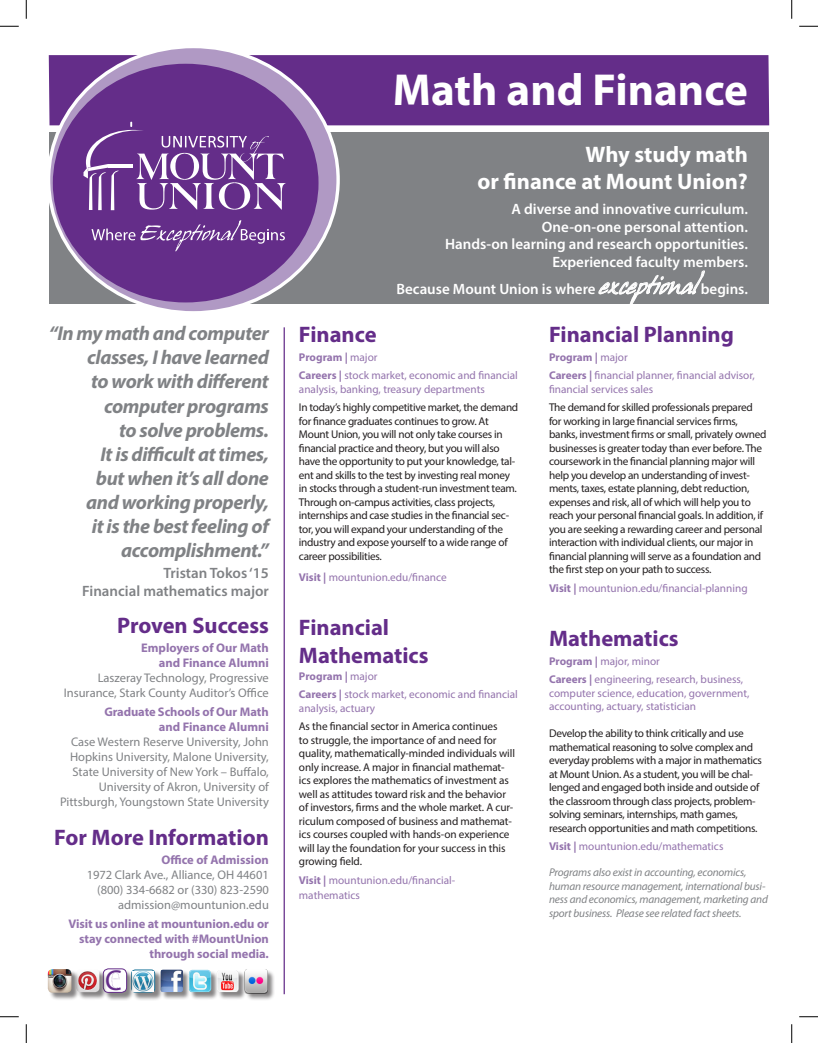
<style>
.page{position:relative;width:818px;height:1043px;background:#fff}
.page>*{position:absolute;margin:0;border:0;box-sizing:border-box;transform-origin:0 0}
.t1{font:700 45px "Myriad Pro";color:#fff}
.t2{font:28.88px "Myriad Pro";color:#642d89}
.t3{font:700 22.5px "Myriad Pro";color:#642d89}
.t4{font:700 22.5px "Myriad Pro";color:#fff}
.t5{font:italic 700 20px/24px "Myriad Pro";letter-spacing:-.02em;color:#808285;text-align:right}
.t6{font:600 15px "Myriad Pro";color:#fff}
.t7{font:600 15px "Myriad Pro";color:#808285}
.t8{font:12.5px/15px "Myriad Pro";color:#808285;text-align:right}
.t9{font:700 12.5px/15px "Myriad Pro";letter-spacing:-.005em;color:#9474ad;text-align:right}
.Body_Text{font:11.25px/13.5px "Myriad Pro";letter-spacing:-.025em;color:#231f20}
.Body_Text-2{font:11.25px/13.5px "Myriad Pro";color:#9474ad}
.t10{font:italic 11.25px/13.5px "Myriad Pro";letter-spacing:-.015em;color:#808285}
.t11{font:700 11.25px "Myriad Pro";letter-spacing:-.005em;color:#9474ad}
.s1{font-family:"Hans Hand";font-weight:400;font-size:22.5px}
.s2{font-weight:400}
.s3{font-weight:700}
</style>
<div class="page">
<hr style="left:283px;top:327px;width:2px;height:667px;background:#642d89">
<div style="left:49px;top:132px;width:719px;height:172px;background:#808285"></div>
<div style="left:49px;top:55px;width:720px;height:70px;background:#642d89"></div>
<svg style="left:598px;top:270px;width:107px;height:34px"></svg>
<div style="left:161px;top:969px;width:115px;height:32px;background:#231f20;opacity:.55"></div>
<img style="left:164px;top:969px;width:19px;height:23px">
<img style="left:189px;top:969px;width:22px;height:23px">
<img style="left:217px;top:970px;width:22px;height:22px">
<img style="left:243px;top:969px;width:25px;height:25px">
<div style="left:132px;top:969px;width:32px;height:32px;background:#231f20;opacity:.55"></div>
<div style="left:131px;top:969px;width:24px;height:23px;border:1px solid #1c759b;border-radius:4px"></div>
<img style="left:135px;top:971px;width:18px;height:20px">
<div style="left:104px;top:969px;width:31px;height:31px;background:#231f20;opacity:.55"></div>
<div style="left:103px;top:968px;width:24px;height:24px;background:#fff;border-radius:5px"></div>
<div style="left:103px;top:968px;width:24px;height:24px;border:1px solid #642d89;border-radius:5px"></div>
<svg style="left:111px;top:972px;width:9px;height:16px"></svg>
<div style="left:77px;top:969px;width:31px;height:31px;background:#231f20;opacity:.55"></div>
<img style="left:80px;top:969px;width:19px;height:23px">
<div style="left:48px;top:969px;width:32px;height:32px;background:#231f20;opacity:.55"></div>
<img style="left:48px;top:969px;width:23px;height:23px">
<svg style="left:49px;top:47px;width:289px;height:266px;background:#b7a2c9"></svg>
<div style="left:53px;top:64px;width:265px;height:238px;background:#642d89;border-radius:50%"></div>
<svg style="left:91px;top:220px;width:194px;height:31px"></svg>
<svg style="left:83px;top:122px;width:202px;height:88px"></svg>
<svg style="left:0;top:25px;width:19px;height:2px"></svg>
<svg style="left:799px;top:25px;width:19px;height:2px"></svg>
<svg style="left:0;top:1016px;width:19px;height:1px"></svg>
<svg style="left:799px;top:1016px;width:19px;height:1px"></svg>
<svg style="left:25px;top:0;width:2px;height:19px"></svg>
<svg style="left:25px;top:1024px;width:2px;height:18px"></svg>
<svg style="left:791px;top:0;width:1px;height:19px"></svg>
<svg style="left:791px;top:1024px;width:1px;height:18px"></svg>
<p class="t5" style="left:49px;top:321px;width:222px">“In my math and computer classes, I have learned</p>
<p class="t5" style="left:91px;top:369px;width:179px">to work with different</p>
<p class="t5" style="left:104px;top:393px;width:166px">computer programs</p>
<p class="t5" style="left:119px;top:417px;width:151px">to solve problems.</p>
<p class="t5" style="left:100px;top:441px;width:170px">It is difficult at times,</p>
<p class="t5" style="left:96px;top:465px;width:174px">but when it’s all done</p>
<p class="t5" style="left:86px;top:489px;width:184px">and working properly,</p>
<p class="t5" style="left:92px;top:513px;width:179px">it is the best feeling of</p>
<p class="t5" style="left:121px;top:537px;width:149px">accomplishment.”</p>
<p class="t7" style="left:163px;top:563px;width:107px">Tristan Tokos ‘15</p>
<p class="t7" style="left:82px;top:581px;width:188px">Financial mathematics major</p>
<p class="t3" style="left:117px;top:611px;width:153px">Proven Success</p>
<p class="t9" style="left:141px;top:640px;width:129px">Employers of Our Math</p>
<p class="t9" style="left:159px;top:655px;width:111px">and Finance Alumni</p>
<p class="t8" style="left:98px;top:670px;width:173px">Laszeray Technology, Progressive</p>
<p class="t8" style="left:64px;top:685px;width:207px">Insurance, Stark County Auditor’s Office</p>
<p class="t9" style="left:104px;top:703px;width:166px">Graduate Schools of Our Math</p>
<p class="t9" style="left:159px;top:718px;width:111px">and Finance Alumni</p>
<p class="t8" style="left:70px;top:734px;width:200px">Case Western Reserve University, John Hopkins University, Malone University, State University of New York – Buffalo, University of Akron, University of</p>
<p class="t8" style="left:60px;top:794px;width:210px">Pittsburgh, Youngstown State University</p>
<p class="t3" style="left:54px;top:823px;width:216px">For More Information</p>
<p class="t9" style="left:161px;top:852px;width:109px">Office of Admission</p>
<p class="t8" style="left:87px;top:867px;width:184px">1972 Clark Ave., Alliance, OH 44601</p>
<p class="t8" style="left:97px;top:882px;width:173px">(800) 334-6682 or (330) 823-2590</p>
<p class="t8" style="left:118px;top:897px;width:152px">admission@mountunion.edu</p>
<p class="t9" style="left:69px;top:915px;width:202px">Visit us online at mountunion.edu or stay connected with #MountUnion through social media.</p>
<p class="t2" style="left:105px;top:962px;width:18px">C</p>
<p class="t1" style="left:393px;top:60px;width:356px">Math and Finance</p>
<p class="t4" style="left:585px;top:140px;width:164px">Why study math</p>
<p class="t4" style="left:477px;top:167px;width:272px">or finance at Mount Union?</p>
<p class="t6" style="left:511px;top:199px;width:238px">A diverse and innovative curriculum.</p>
<p class="t6" style="left:542px;top:217px;width:207px">One-on-one personal attention.</p>
<p class="t6" style="left:445px;top:234px;width:304px">Hands-on learning and research opportunities.</p>
<p class="t6" style="left:552px;top:252px;width:197px">Experienced faculty members.</p>
<p class="t6" style="left:396px;top:279px;width:353px">Because Mount Union is where <span class="s1">exceptional</span> begins.</p>
<p class="t3" style="left:549px;top:320px;width:186px">Financial Planning</p>
<p class="t11" style="left:549px;top:350px;width:80px">Program | <span class="s2">major</span></p>
<p class="Body_Text-2" style="left:549px;top:368px;width:207px"><span class="s3">Careers |</span> financial planner, financial advisor, financial services sales</p>
<p class="Body_Text" style="left:549px;top:400px;width:219px">The demand for skilled professionals prepared for working in large financial services firms, banks, investment firms or small, privately owned businesses is greater today than ever before. The coursework in the financial planning major will help you develop an understanding of invest&shy;ments, taxes, estate planning, debt reduction, expenses and risk, all of which will help you to reach your personal financial goals. In addition, if you are seeking a rewarding career and personal interaction with individual clients, our major in financial planning will serve as a foundation and the first step on your path to success.</p>
<p class="Body_Text-2" style="left:549px;top:581px;width:200px"><span class="s3">Visit |</span> mountunion.edu/financial-planning</p>
<p class="t3" style="left:549px;top:623px;width:131px">Mathematics</p>
<p class="Body_Text-2" style="left:549px;top:653px;width:112px"><span class="s3">Program |</span> major, minor</p>
<p class="Body_Text-2" style="left:549px;top:672px;width:202px"><span class="s3">Careers |</span> engineering, research, business, computer science, education, government, accounting, actuary, statistician</p>
<p class="Body_Text" style="left:549px;top:726px;width:214px">Develop the ability to think critically and use mathematical reasoning to solve complex and everyday problems with a major in mathematics at Mount Union. As a student, you will be chal&shy;lenged and engaged both inside and outside of the classroom through class projects, problem&shy;solving seminars, internships, math games, research opportunities and math competitions.</p>
<p class="Body_Text-2" style="left:549px;top:839px;width:176px"><span class="s3">Visit |</span> mountunion.edu/mathematics</p>
<p class="t10" style="left:549px;top:865px;width:220px">Programs also exist in accounting, economics, human resource management, international busi&shy;ness and economics, management, marketing and sport business. Please see related fact sheets.</p>
<p class="t3" style="left:299px;top:320px;width:79px">Finance</p>
<p class="t11" style="left:299px;top:350px;width:80px">Program | <span class="s2">major</span></p>
<p class="Body_Text-2" style="left:299px;top:368px;width:220px"><span class="s3">Careers |</span> stock market, economic and financial analysis, banking, treasury departments</p>
<p class="Body_Text" style="left:299px;top:400px;width:221px">In today’s highly competitive market, the demand for finance graduates continues to grow. At Mount Union, you will not only take courses in financial practice and theory, but you will also have the opportunity to put your knowledge, tal&shy;ent and skills to the test by investing real money in stocks through a student-run investment team.<br>Through on-campus activities, class projects, internships and case studies in the financial sec&shy;tor, you will expand your understanding of the industry and expose yourself to a wide range of career possibilities.</p>
<p class="Body_Text-2" style="left:299px;top:570px;width:149px"><span class="s3">Visit |</span> mountunion.edu/finance</p>
<p class="t3" style="left:299px;top:613px;width:92px">Financial</p>
<p class="t3" style="left:299px;top:640px;width:131px">Mathematics</p>
<p class="t11" style="left:299px;top:668px;width:80px">Program | <span class="s2">major</span></p>
<p class="Body_Text-2" style="left:299px;top:687px;width:220px"><span class="s3">Careers |</span> stock market, economic and financial analysis, actuary</p>
<p class="Body_Text" style="left:299px;top:719px;width:217px">As the financial sector in America continues<br>to struggle, the importance of and need for quality, mathematically-minded individuals will only increase. A major in financial mathemat&shy;ics explores the mathematics of investment as well as attitudes toward risk and the behavior of investors, firms and the whole market. A cur&shy;riculum composed of business and mathemat&shy;ics courses coupled with hands-on experience will lay the foundation for your success in this growing field.</p>
<p class="Body_Text-2" style="left:299px;top:873px;width:158px"><span class="s3">Visit |</span> mountunion.edu/financial-</p>
<p class="Body_Text-2" style="left:299px;top:888px;width:62px">mathematics</p>
</div>
